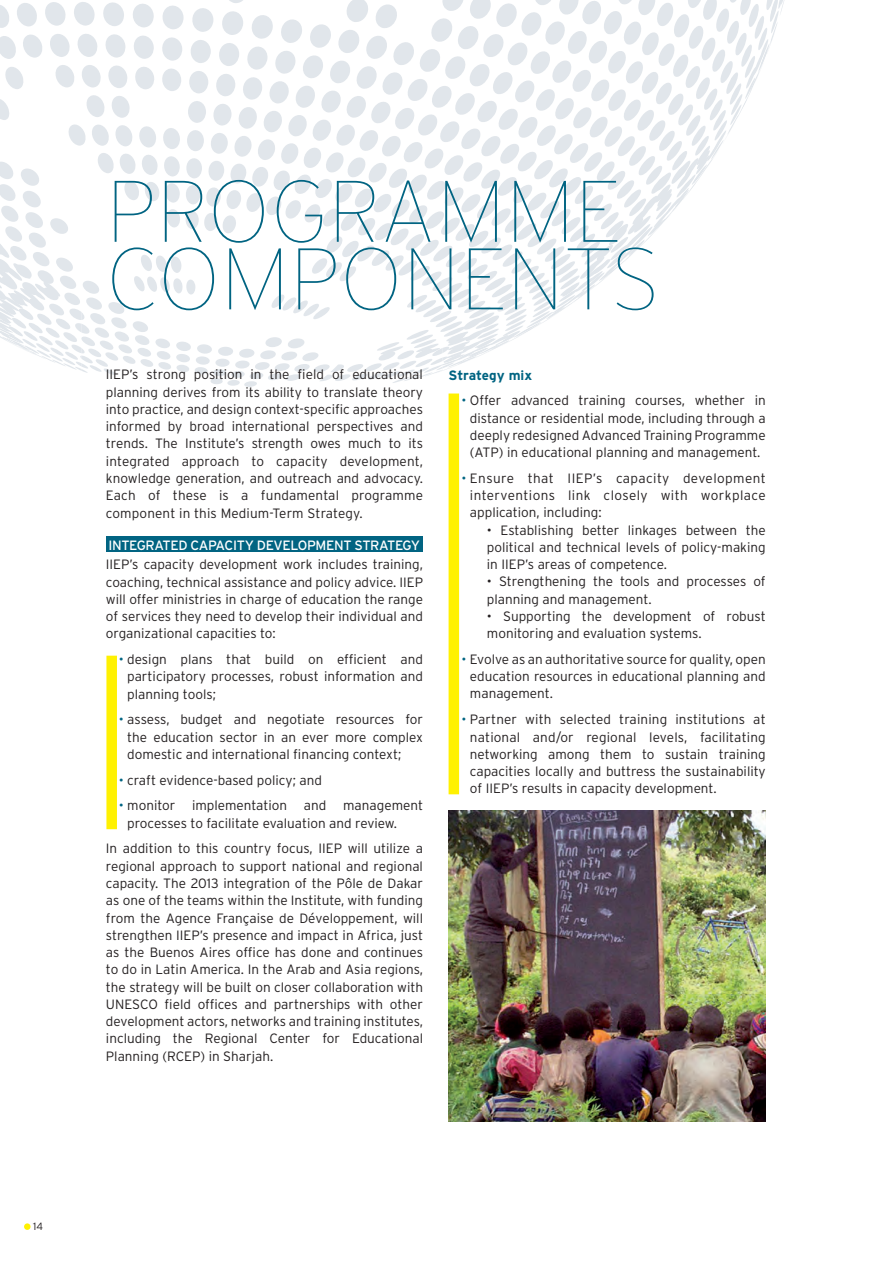
<style>
.page{position:relative;width:892px;height:1262px;background:#fff}
.page>*{position:absolute;margin:0;border:0;box-sizing:border-box;transform-origin:0 0}
.t1{font:100 87px/67.5px "Interstate";color:#016482}
.t2{font:300 13.5px/17.2px "Interstate";color:#231f20;text-align:justify}
.t3{font:13.5px "Interstate";letter-spacing:.105em;color:#fff}
.t4{font:700 13.5px "Interstate";color:#016482}
.t5{font:300 10.5px "Interstate";color:#231f20}
.s1{color:#016482}
</style>
<div class="page">
<svg style="left:0;top:0;width:785px;height:370px"></svg>
<div style="left:106px;top:536px;width:316px;height:16px;background:#016482"></div>
<div style="left:106px;top:655px;width:11px;height:174px;background:#fff101"></div>
<div style="left:448px;top:393px;width:11px;height:401px;background:#fff101"></div>
<div style="left:24px;top:1223px;width:7px;height:6px;background:#fff101;border-radius:50%"></div>
<img style="left:448px;top:811px;width:317px;height:310px">
<h1 class="t1" style="left:106px;top:178px;width:502px">PROGRAMME<br>COMPONENTS</h1>
<p class="t2" style="left:106px;top:366px;width:318px">II EP’s strong position in the field of educational planning derives from its ability to translate theory into practice, and design context-specific approaches informed by broad international perspectives and trends. The I nstitute’s strength owes much to its integrated approach to capacity development, knowledge generation, and outreach and advocacy.<br>Each of these is a fundamental programme component in this Medium-Term Strategy.</p>
<p class="t3" style="left:108px;top:537px;width:313px">INTEGRATED CAPACITY DEVELOPMENT STRATEGY</p>
<p class="t2" style="left:106px;top:556px;width:318px">II EP’s capacity development work includes training, coaching, technical assistance and policy advice. II EP will offer ministries in charge of education the range of services they need to develop their individual and organizational capacities to:</p>
<p class="t2" style="left:127px;top:650px;width:297px;text-indent:-9px"><span class="s1">•</span> design plans that build on efficient and participatory processes, robust information and planning tools;</p>
<p class="t2" style="left:127px;top:711px;width:297px;text-indent:-9px"><span class="s1">•</span> assess, budget and negotiate resources for the education sector in an ever more complex domestic and international financing context;</p>
<p class="t2" style="left:119px;top:771px;width:205px"><span class="s1">•</span> craft evidence-based policy; and</p>
<p class="t2" style="left:127px;top:797px;width:297px;text-indent:-9px"><span class="s1">•</span> monitor implementation and management processes to facilitate evaluation and review.</p>
<p class="t2" style="left:106px;top:840px;width:318px">I n addition to this country focus, II EP will utilize a regional approach to support national and regional capacity. The 2013 integration of the Pôle de Dakar as one of the teams within the I nstitute, with funding from the Agence Française de Développement, will strengthen II EP’s presence and impact in Africa, just as the Buenos Aires office has done and continues to do in Latin America. I n the Arab and Asia regions, the strategy will be built on closer collaboration with UN ESCO</p>
<p class="t2" style="left:106px;top:995px;width:318px;text-indent:59px">field offices and partnerships with other development actors, networks and training institutes, including the Regional Center for Educational Planning (RCEP) in Sharjah.</p>
<p class="t4" style="left:448px;top:367px;width:85px">Strategy mix</p>
<p class="t2" style="left:469px;top:392px;width:297px;text-indent:-9px"><span class="s1">•</span> Offer advanced training courses, whether in distance or residential mode, including through a deeply redesigned Advanced Training Programme (ATP) in educational planning and management.</p>
<p class="t2" style="left:469px;top:469px;width:297px;text-indent:-9px"><span class="s1">•</span> Ensure that II EP’s capacity development interventions link closely with workplace application, including:</p>
<p class="t2" style="left:486px;top:521px;width:280px">• Establishing better linkages between the political and technical levels of policy-making in II EP’s areas of competence.</p>
<p class="t2" style="left:486px;top:573px;width:280px">• Strengthening the tools and processes of planning and management.</p>
<p class="t2" style="left:486px;top:607px;width:280px">• Supporting the development of robust monitoring and evaluation systems.</p>
<p class="t2" style="left:469px;top:650px;width:297px;text-indent:-9px"><span class="s1">•</span> Evolve as an authoritative source for quality, open education resources in educational planning and management.</p>
<p class="t2" style="left:469px;top:710px;width:297px;text-indent:-9px"><span class="s1">•</span> Partner with selected training institutions at national and/or regional levels, facilitating networking among them to sustain training capacities locally and buttress the sustainability of II EP’s results in capacity development.</p>
<p class="t5" style="left:33px;top:1220px;width:11px">14</p>
</div>
